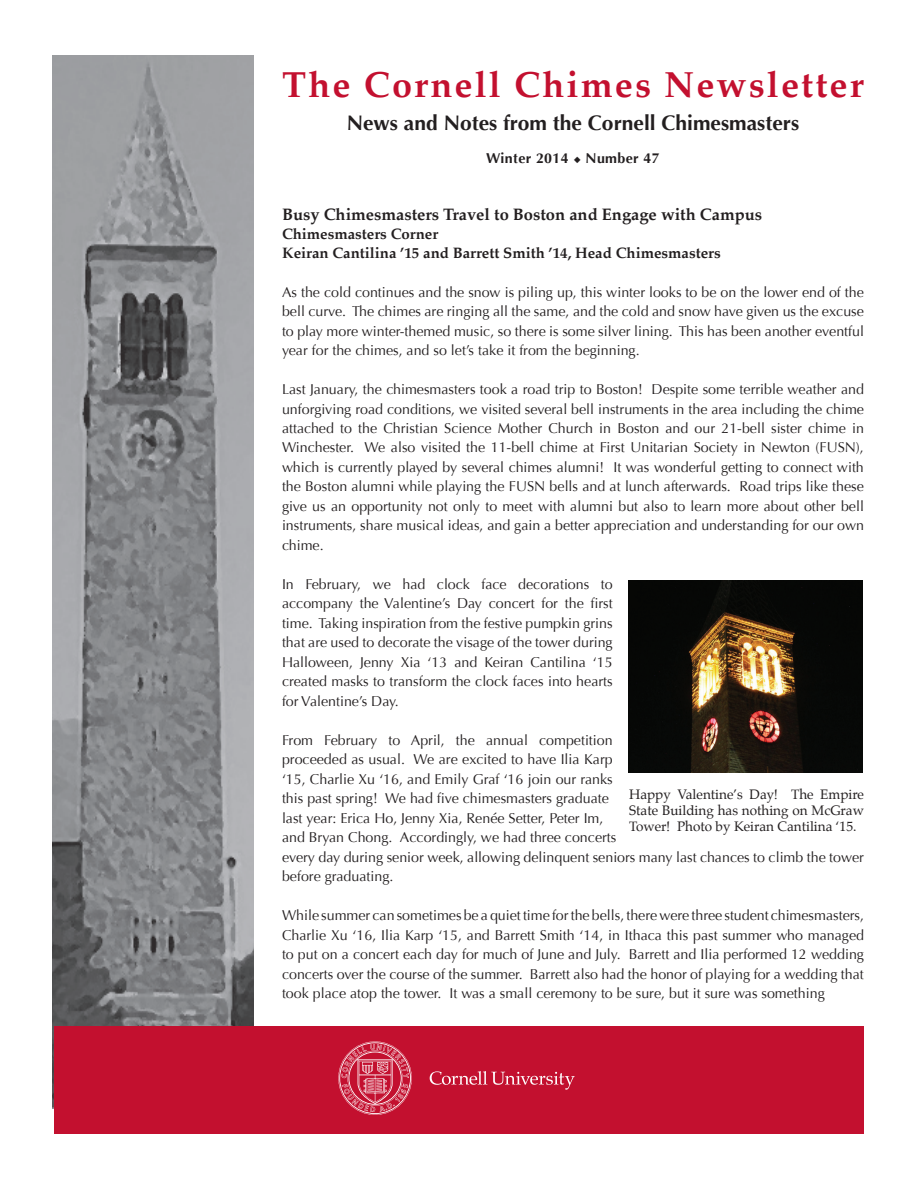
<style>
.page{position:relative;width:918px;height:1188px;background:#fff}
.page>*{position:absolute;margin:0;border:0;box-sizing:border-box;transform-origin:0 0}
.t1{font:700 36px "Palatino";letter-spacing:.06em;color:#c3102f}
.t2{font:700 21px "Optima";color:#231f20}
.t3{font:700 16.5px "Palatino";color:#231f20}
.t4{font:700 15px/18.8px "Palatino";color:#231f20}
.t5{font:14.25px/19.5px "Optima";color:#231f20;text-align:justify}
.t6{font:700 14.25px "Optima";letter-spacing:.025em;color:#231f20}
.t7{font:13.5px/16.2px "Palatino";color:#231f20;text-align:justify}
</style>
<div class="page">
<img style="left:53px;top:56px;width:201px;height:1052px">
<img style="left:628px;top:581px;width:235px;height:192px">
<div style="left:54px;top:1026px;width:810px;height:108px;background:#c3102f"></div>
<svg style="left:430px;top:1071px;width:145px;height:19px"></svg>
<svg style="left:338px;top:1041px;width:74px;height:74px"></svg>
<h1 class="t1" style="left:282px;top:54px;width:583px">The Cornell Chimes Newsletter</h1>
<h2 class="t2" style="left:347px;top:111px;width:454px">News and Notes from the Cornell Chimesmasters</h2>
<p class="t6" style="left:486px;top:150px;width:175px">Winter 2014 ◆ Number 47</p>
<p class="t3" style="left:282px;top:200px;width:482px">Busy Chimesmasters Travel to Boston and Engage with Campus</p>
<p class="t4" style="left:282px;top:224px;width:440px">Chimesmasters Corner<br>Keiran Cantilina ’15 and Barrett Smith ’14, Head Chimesmasters</p>
<p class="t5" style="left:282px;top:282px;width:584px">As the cold continues and the snow is piling up, this winter looks to be on the lower end of the bell curve. The chimes are ringing all the same, and the cold and snow have given us the excuse to play more winter-themed music, so there is some silver lining. This has been another eventful year for the chimes, and so let’s take it from the beginning.</p>
<p class="t5" style="left:282px;top:380px;width:584px">Last January, the chimesmasters took a road trip to Boston! Despite some terrible weather and unforgiving road conditions, we visited several bell instruments in the area including the chime attached to the Christian Science Mother Church in Boston and our 21-bell sister chime in Winchester. We also visited the 11-bell chime at First Unitarian Society in Newton (FUSN), which is currently played by several chimes alumni! It was wonderful getting to connect with the Boston alumni while playing the FUSN bells and at lunch afterwards. Road trips like these give us an opportunity not only to meet with alumni but also to learn more about other bell instruments, share musical ideas, and gain a better appreciation and understanding for our own chime.</p>
<p class="t5" style="left:282px;top:575px;width:332px">In February, we had clock face decorations to accompany the Valentine’s Day concert for the first time. Taking inspiration from the festive pumpkin grins that are used to decorate the visage of the tower during Halloween, Jenny Xia ‘13 and Keiran Cantilina ‘15 created masks to transform the clock faces into hearts for Valentine’s Day.</p>
<p class="t5" style="left:282px;top:731px;width:583px;text-align:left">From February to April, the annual competition<br>proceeded as usual. We are excited to have Ilia Karp<br>‘15, Charlie Xu ‘16, and Emily Graf ‘16 join our ranks<br>this past spring! We had five chimesmasters graduate<br>last year: Erica Ho, Jenny Xia, Renée Setter, Peter Im,<br>and Bryan Chong. Accordingly, we had three concerts<br>every day during senior week, allowing delinquent seniors many last chances to climb the tower before graduating.</p>
<p class="t5" style="left:282px;top:906px;width:584px">While summer can sometimes be a quiet time for the bells, there were three student chimesmasters, Charlie Xu ‘16, Ilia Karp ‘15, and Barrett Smith ‘14, in Ithaca this past summer who managed to put on a concert each day for much of June and July. Barrett and Ilia performed 12 wedding concerts over the course of the summer. Barrett also had the honor of playing for a wedding that took place atop the tower. It was a small ceremony to be sure, but it sure was something</p>
<p class="t7" style="left:629px;top:786px;width:236px">Happy Valentine’s Day! The Empire State Building has nothing on McGraw Tower! Photo by Keiran Cantilina ‘15.</p>
</div>
